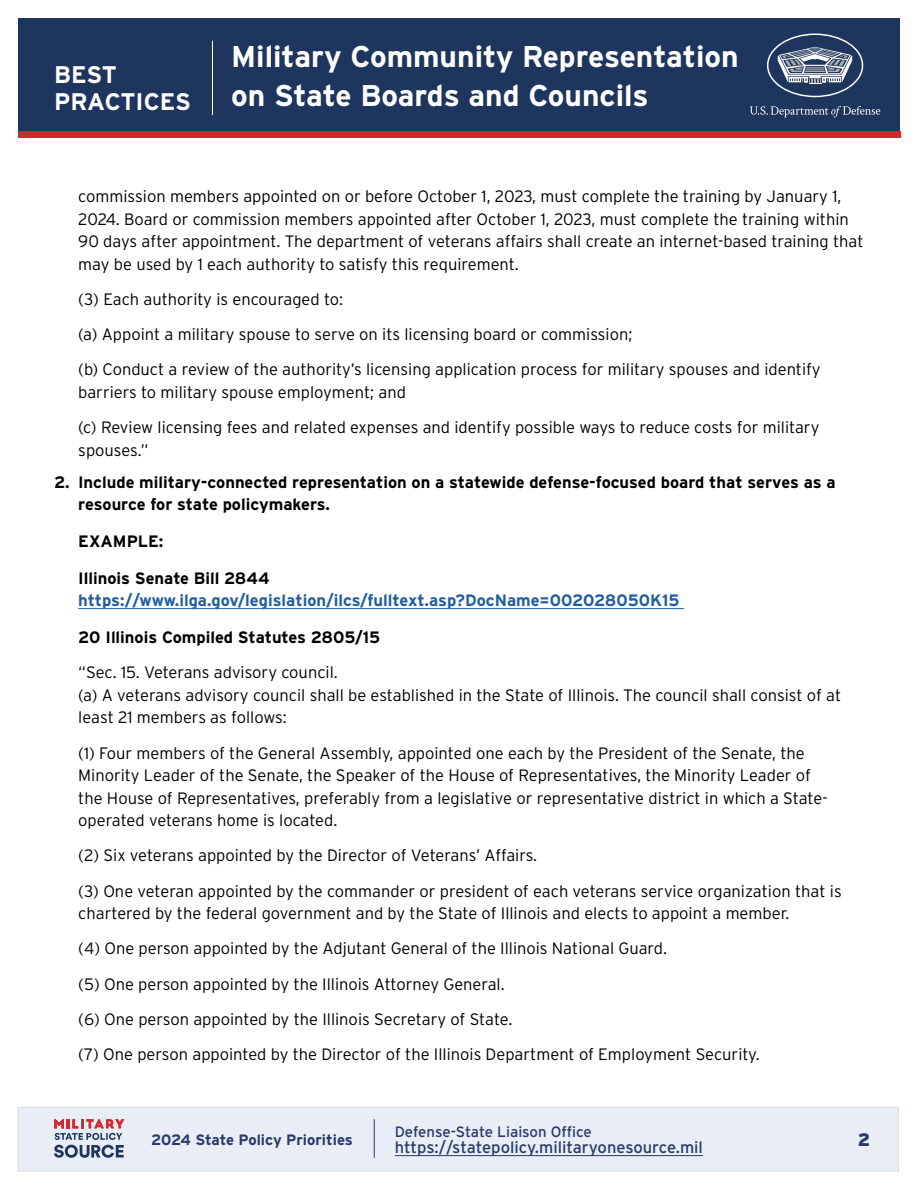
<style>
.page{position:relative;width:918px;height:1188px;background:#fff}
.page>*{position:absolute;margin:0;border:0;box-sizing:border-box;transform-origin:0 0}
.t1{font:700 30px/39px "Interstate";color:#fff}
.t2{font:700 24px/27px "Interstate";letter-spacing:-.015em;color:#fff}
.t3{font:900 18px "Interstate";color:#283a6b}
.t4{font:300 16.5px/22.5px "Interstate";color:#000}
.t5{font:700 16.5px/22.5px "Interstate";color:#000}
.t6{font:700 16.5px/22.5px "Interstate";color:#215e9e}
.t7{font:16.5px "Interstate";color:#283a6b}
.t8{font:15px "Interstate";color:#283a6b}
.t9{font:700 15px "Interstate";color:#283a6b}
.s1{color:#000}
</style>
<div class="page">
<div style="left:18px;top:1107px;width:881px;height:64px;background:#e9edf5;border:1px solid #dcddde"></div>
<div style="left:18px;top:18px;width:882px;height:113px;background:#1e355e"></div>
<div style="left:18px;top:131px;width:882px;height:7px;background:#d3272e"></div>
<svg style="left:54px;top:1119px;width:70px;height:39px"></svg>
<hr style="left:78px;top:608px;width:606px;height:1px;background:#215e9e">
<hr style="left:212px;top:41px;width:1px;height:74px;background:#fff">
<svg style="left:767px;top:33px;width:96px;height:64px"></svg>
<svg style="left:750px;top:106px;width:130px;height:11px"></svg>
<hr style="left:395px;top:1155px;width:308px;height:1px;background:#283a6b">
<hr style="left:374px;top:1119px;width:1px;height:39px;background:#283a6b">
<h2 class="t2" style="left:54px;top:61px;width:138px">BEST<br>PRACTICES</h2>
<h1 class="t1" style="left:231px;top:37px;width:509px">Military Community Representation on State Boards and Councils</h1>
<p class="t4" style="left:78px;top:185px;width:787px">commission members appointed on or before October 1, 2023, must complete the training by January 1, 2024. Board or commission members appointed after October 1, 2023, must complete the training within 90 days after appointment. The department of veterans affairs shall create an internet-based training that may be used by 1 each authority to satisfy this requirement.</p>
<p class="t4" style="left:78px;top:288px;width:266px">(3) Each authority is encouraged to:</p>
<p class="t4" style="left:78px;top:323px;width:556px">(a) Appoint a military spouse to serve on its licensing board or commission;</p>
<p class="t4" style="left:78px;top:358px;width:744px">(b) Conduct a review of the authority’s licensing application process for military spouses and identify barriers to military spouse employment; and</p>
<p class="t4" style="left:78px;top:416px;width:743px">(c) Review licensing fees and related expenses and identify possible ways to reduce costs for military spouses.”</p>
<p class="t5" style="left:78px;top:471px;width:759px;text-indent:-24px">2. Include military-connected representation on a statewide defense-focused board that serves as a resource for state policymakers.</p>
<p class="t5" style="left:78px;top:530px;width:87px">EXAMPLE:</p>
<p class="t6" style="left:78px;top:567px;width:603px"><span class="s1">Illinois Senate Bill 2844 </span>https://www.ilga.gov/legislation/ilcs/fulltext.asp?DocName=002028050K15</p>
<p class="t5" style="left:78px;top:626px;width:303px">20 Illinois Compiled Statutes 2805/15</p>
<p class="t4" style="left:78px;top:661px;width:764px">“Sec. 15. Veterans advisory council.<br>(a) A veterans advisory council shall be established in the State of Illinois. The council shall consist of at least 21 members as follows:</p>
<p class="t4" style="left:78px;top:742px;width:751px">(1) Four members of the General Assembly, appointed one each by the President of the Senate, the Minority Leader of the Senate, the Speaker of the House of Representatives, the Minority Leader of the House of Representatives, preferably from a legislative or representative district in which a State&shy;operated veterans home is located.</p>
<p class="t4" style="left:78px;top:844px;width:460px">(2) Six veterans appointed by the Director of Veterans’ Affairs.</p>
<p class="t4" style="left:78px;top:880px;width:765px">(3) One veteran appointed by the commander or president of each veterans service organization that is chartered by the federal government and by the State of Illinois and elects to appoint a member.</p>
<p class="t4" style="left:78px;top:937px;width:590px">(4) One person appointed by the Adjutant General of the Illinois National Guard.</p>
<p class="t4" style="left:78px;top:973px;width:428px">(5) One person appointed by the Illinois Attorney General.</p>
<p class="t4" style="left:78px;top:1008px;width:436px">(6) One person appointed by the Illinois Secretary of State.</p>
<p class="t4" style="left:78px;top:1043px;width:683px">(7) One person appointed by the Director of the Illinois Department of Employment Security.</p>
<p class="t9" style="left:151px;top:1132px;width:203px">2024 State Policy Priorities</p>
<p class="t8" style="left:395px;top:1123px;width:199px">Defense-State Liaison Office</p>
<p class="t7" style="left:395px;top:1138px;width:310px">https://statepolicy.militaryonesource.mil</p>
<p class="t3" style="left:858px;top:1130px;width:14px">2</p>
</div>
